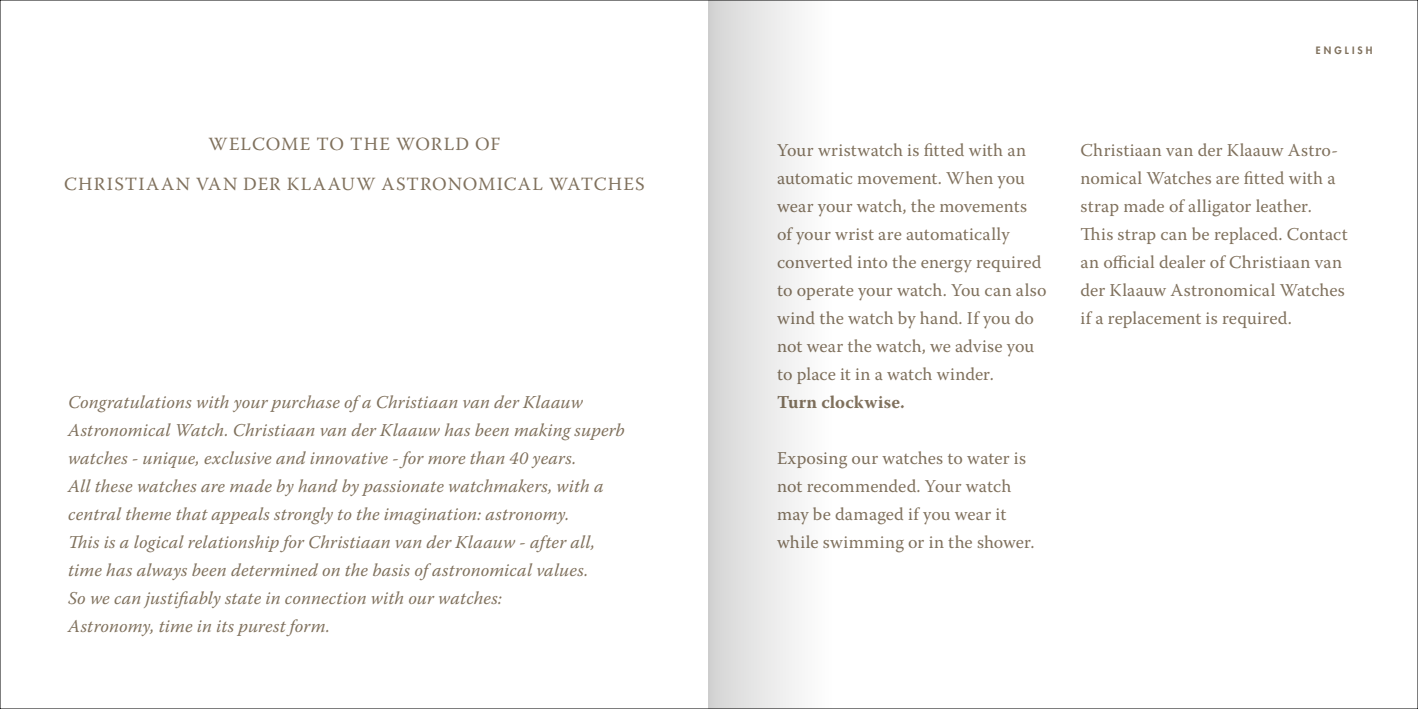
<style>
.page{position:relative;width:1418px;height:709px;background:#fff}
.page>*{position:absolute;margin:0;border:0;box-sizing:border-box;transform-origin:0 0}
.t1{font:18.6px/40px "Warnock Pro";letter-spacing:.06em;color:#80715d;text-align:center}
.t2{font:18px/28px "Warnock Pro";letter-spacing:.01em;color:#80715d}
.t3{font:italic 18px/28px "Warnock Pro";letter-spacing:.005em;color:#80715d}
.t4{font:700 18px "Warnock Pro";letter-spacing:.01em;color:#80715d}
.t5{font:800 9.8px "Futura Std";letter-spacing:.315em;color:#80715d}
</style>
<div class="page">
<div style="left:709px;top:0;width:122px;height:709px;background:linear-gradient(to right,#d5d5d5,#fff)"></div>
<p class="t1" style="left:64px;top:123px;width:582px">WELCOME TO THE WORLD OF<br>CHRISTIAAN VAN DER KLAAUW ASTRONOMICAL WATCHES</p>
<p class="t3" style="left:68px;top:388px;width:558px">Congratulations with your purchase of a Christiaan van der Klaauw Astronomical Watch. Christiaan van der Klaauw has been making superb watches - unique, exclusive and innovative - for more than 40 years.<br>All these watches are made by hand by passionate watchmakers, with a central theme that appeals strongly to the imagination: astronomy.<br>This is a logical relationship for Christiaan van der Klaauw - after all, time has always been determined on the basis of astronomical values.<br>So we can justifiably state in connection with our watches:<br>Astronomy, time in its purest form.</p>
<p class="t5" style="left:1315px;top:44px;width:58px">ENGLISH</p>
<p class="t2" style="left:777px;top:136px;width:271px">Your wristwatch is fitted with an automatic movement. When you wear your watch, the movements of your wrist are automatically converted into the energy required to operate your watch. You can also wind the watch by hand. If you do not wear the watch, we advise you to place it in a watch winder.</p>
<p class="t4" style="left:777px;top:391px;width:129px">Turn clockwise.</p>
<p class="t2" style="left:777px;top:444px;width:259px">Exposing our watches to water is not recommended. Your watch may be damaged if you wear it while swimming or in the shower.</p>
<p class="t2" style="left:1080px;top:136px;width:269px">Christiaan van der Klaauw Astro&shy;nomical Watches are fitted with a strap made of alligator leather.<br>This strap can be replaced. Contact an official dealer of Christiaan van der Klaauw Astronomical Watches if a replacement is required.</p>
</div>
